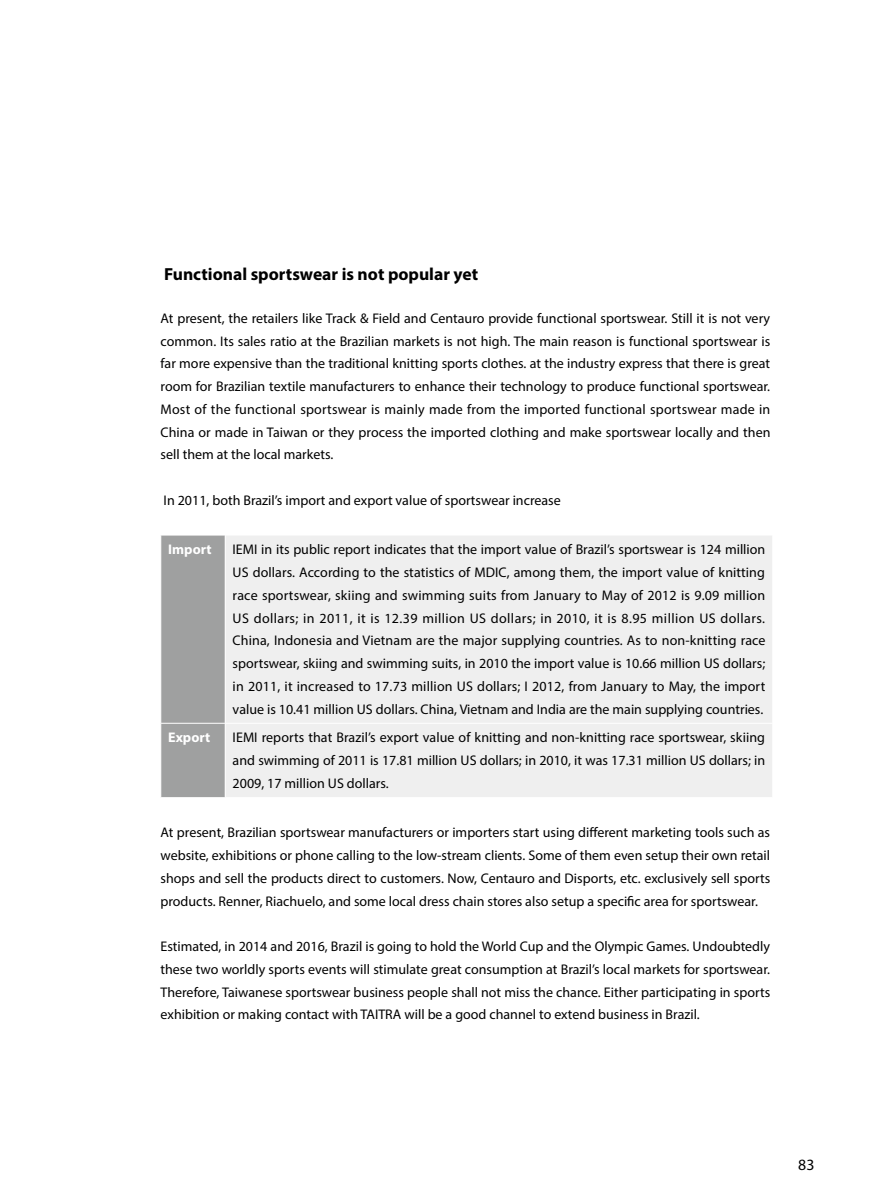
<style>
.page{position:relative;width:869px;height:1201px;background:#fff}
.page>*{position:absolute;margin:0;border:0;box-sizing:border-box;transform-origin:0 0}
.t1{font:700 17.5px "Myriad Pro";color:#000}
.t2{font:15.75px "Myriad Pro";color:#000}
.t3{font:14px/22.8px "Myriad Pro";color:#000;text-align:justify}
.t4{font:700 14px "Myriad Pro";color:#fff}
</style>
<div class="page">
<div style="left:161px;top:536px;width:64px;height:261px;background:#9fa0a0"></div>
<div style="left:226px;top:536px;width:546px;height:261px;background:#efefef"></div>
<hr style="left:160px;top:723px;width:65px;height:1px;background:#fff">
<hr style="left:225px;top:723px;width:547px;height:1px;background:#fff">
<p class="t1" style="left:164px;top:263px;width:315px">Functional sportswear is not popular yet</p>
<p class="t3" style="left:160px;top:306px;width:611px">At present, the retailers like Track &amp; Field and Centauro provide functional sportswear. Still it is not very common. Its sales ratio at the Brazilian markets is not high. The main reason is functional sportswear is far more expensive than the traditional knitting sports clothes. at the industry express that there is great room for Brazilian textile manufacturers to enhance their technology to produce functional sportswear.<br>Most of the functional sportswear is mainly made from the imported functional sportswear made in China or made in Taiwan or they process the imported clothing and make sportswear locally and then sell them at the local markets.</p>
<p class="t3" style="left:163px;top:488px;width:398px">In 2011, both Brazil’s import and export value of sportswear increase</p>
<p class="t4" style="left:168px;top:540px;width:45px">Import</p>
<p class="t3" style="left:232px;top:538px;width:534px">IEMI in its public report indicates that the import value of Brazil’s sportswear is 124 million US dollars. According to the statistics of MDIC, among them, the import value of knitting race sportswear, skiing and swimming suits from January to May of 2012 is 9.09 million US dollars; in 2011, it is 12.39 million US dollars; in 2010, it is 8.95 million US dollars.<br>China, Indonesia and Vietnam are the major supplying countries. As to non-knitting race sportswear, skiing and swimming suits, in 2010 the import value is 10.66 million US dollars; in 2011, it increased to 17.73 million US dollars; I 2012, from January to May, the import value is 10.41 million US dollars. China, Vietnam and India are the main supplying countries.</p>
<p class="t4" style="left:168px;top:728px;width:43px">Export</p>
<p class="t3" style="left:232px;top:726px;width:534px">IEMI reports that Brazil’s export value of knitting and non-knitting race sportswear, skiing and swimming of 2011 is 17.81 million US dollars; in 2010, it was 17.31 million US dollars; in 2009, 17 million US dollars.</p>
<p class="t3" style="left:160px;top:821px;width:611px">At present, Brazilian sportswear manufacturers or importers start using different marketing tools such as website, exhibitions or phone calling to the low-stream clients. Some of them even setup their own retail shops and sell the products direct to customers. Now, Centauro and Disports, etc. exclusively sell sports products. Renner, Riachuelo, and some local dress chain stores also setup a specific area for sportswear.</p>
<p class="t3" style="left:160px;top:934px;width:611px">Estimated, in 2014 and 2016, Brazil is going to hold the World Cup and the Olympic Games. Undoubtedly these two worldly sports events will stimulate great consumption at Brazil’s local markets for sportswear.<br>Therefore, Taiwanese sportswear business people shall not miss the chance. Either participating in sports exhibition or making contact with TAITRA will be a good channel to extend business in Brazil.</p>
<p class="t2" style="left:797px;top:1154px;width:18px">83</p>
</div>
